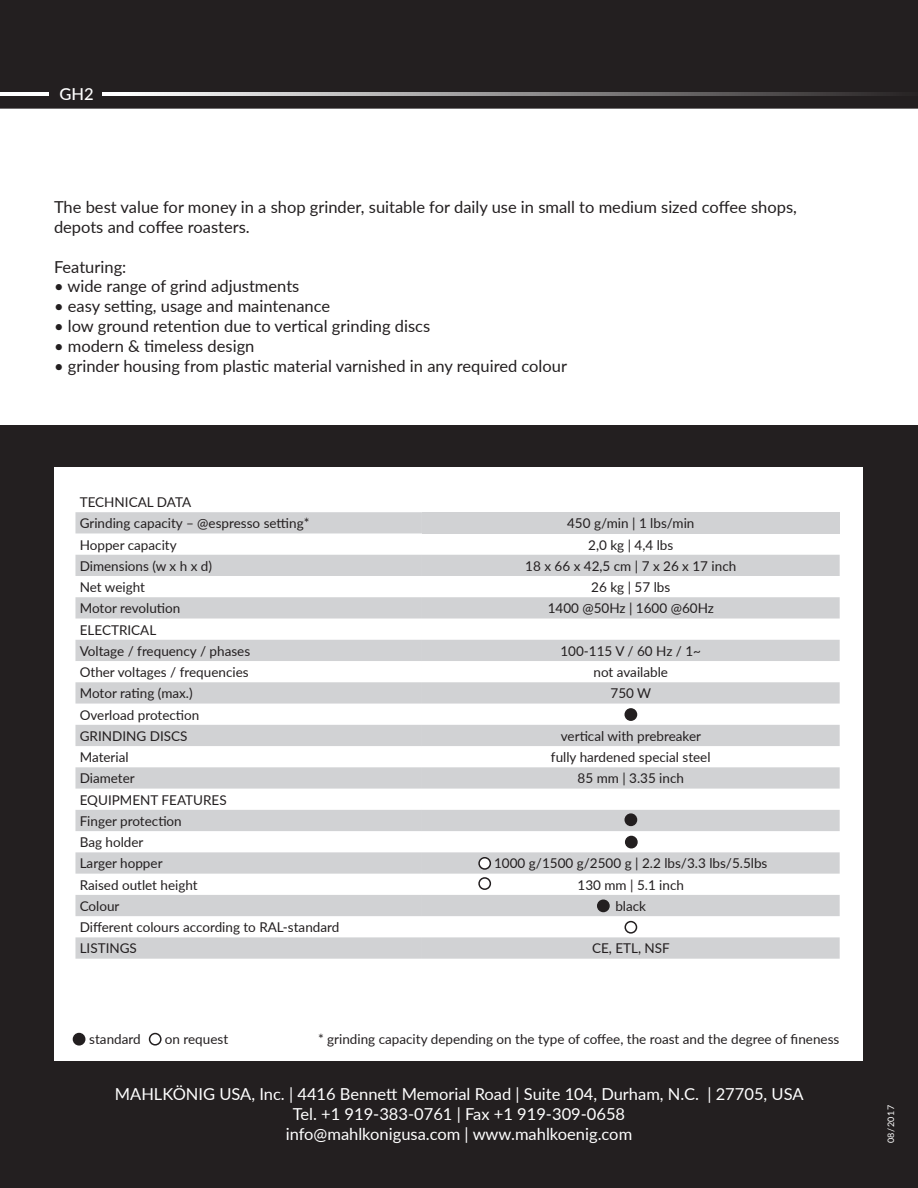
<style>
.page{position:relative;width:918px;height:1188px;background:#fff}
.page>*{position:absolute;margin:0;border:0;box-sizing:border-box;transform-origin:0 0}
.t1{font:16.5px/19.8px "Lato";color:#231f20}
.t2{font:16.5px "Lato";color:#fff}
.t3{font:500 16.5px "Lato";color:#fff}
.t4{font:13.5px "Lato";color:#231f20}
.t5{font:9px "Lato";letter-spacing:.05em;color:#fff}
</style>
<div class="page">
<div style="left:0;top:0;width:918px;height:109px;background:#231f20"></div>
<hr style="left:0;top:93px;width:49px;height:3px;background:#fff">
<div style="left:1px;top:426px;width:917px;height:762px;background:#231f20"></div>
<div style="left:55px;top:467px;width:808px;height:593px;background:#fff"></div>
<svg style="left:75px;top:512px;width:347px;height:43px"></svg>
<svg style="left:75px;top:555px;width:347px;height:404px;fill:#d1d2d4"></svg>
<svg style="left:422px;top:533px;width:418px;height:22px"></svg>
<div style="left:422px;top:512px;width:418px;height:21px;background:#d1d2d4"></div>
<svg style="left:422px;top:555px;width:418px;height:404px;fill:#d1d2d4"></svg>
<div style="left:625px;top:709px;width:12px;height:11px;background:#231f20;border-radius:50%"></div>
<div style="left:625px;top:708px;width:12px;height:13px;border:2px solid #231f20;border-radius:50%"></div>
<div style="left:73px;top:1034px;width:12px;height:11px;background:#231f20;border-radius:50%"></div>
<div style="left:73px;top:1033px;width:12px;height:13px;border:2px solid #231f20;border-radius:50%"></div>
<div style="left:149px;top:1033px;width:13px;height:13px;border:2px solid #231f20;border-radius:50%"></div>
<div style="left:625px;top:814px;width:12px;height:11px;background:#231f20;border-radius:50%"></div>
<div style="left:625px;top:813px;width:12px;height:13px;border:2px solid #231f20;border-radius:50%"></div>
<div style="left:479px;top:858px;width:11px;height:11px;background:#fff;border-radius:50%"></div>
<div style="left:478px;top:857px;width:13px;height:13px;border:2px solid #231f20;border-radius:50%"></div>
<div style="left:479px;top:878px;width:11px;height:11px;background:#fff;border-radius:50%"></div>
<div style="left:478px;top:877px;width:13px;height:13px;border:2px solid #231f20;border-radius:50%"></div>
<div style="left:625px;top:922px;width:12px;height:11px;background:#fff;border-radius:50%"></div>
<div style="left:625px;top:921px;width:12px;height:13px;border:2px solid #231f20;border-radius:50%"></div>
<div style="left:598px;top:900px;width:11px;height:12px;background:#231f20;border-radius:50%"></div>
<div style="left:597px;top:900px;width:13px;height:12px;border:2px solid #231f20;border-radius:50%"></div>
<hr style="left:103px;top:93px;width:815px;height:3px;background:#fff">
<div style="left:626px;top:836px;width:11px;height:12px;background:#231f20;border-radius:50%"></div>
<div style="left:625px;top:836px;width:13px;height:12px;border:2px solid #231f20;border-radius:50%"></div>
<p class="t3" style="left:60px;top:82px;width:36px">GH2</p>
<p class="t1" style="left:54px;top:197px;width:744px">The best value for money in a shop grinder, suitable for daily use in small to medium sized coffee shops, depots and coffee roasters.</p>
<p class="t1" style="left:54px;top:256px;width:74px">Featuring:</p>
<p class="t1" style="left:54px;top:276px;width:247px">• wide range of grind adjustments</p>
<p class="t1" style="left:54px;top:296px;width:278px">• easy setting, usage and maintenance</p>
<p class="t1" style="left:54px;top:315px;width:378px">• low ground retention due to vertical grinding discs</p>
<p class="t1" style="left:54px;top:335px;width:202px">• modern &amp; timeless design</p>
<p class="t1" style="left:54px;top:355px;width:515px">• grinder housing from plastic material varnished in any required colour</p>
<p class="t4" style="left:80px;top:492px;width:113px">TECHNICAL DATA</p>
<p class="t4" style="left:80px;top:514px;width:231px">Grinding capacity – @espresso setting*</p>
<p class="t4" style="left:80px;top:535px;width:98px">Hopper capacity</p>
<p class="t4" style="left:80px;top:556px;width:134px">Dimensions (w x h x d)</p>
<p class="t4" style="left:80px;top:577px;width:67px">Net weight</p>
<p class="t4" style="left:80px;top:599px;width:102px">Motor revolution</p>
<p class="t4" style="left:80px;top:620px;width:78px">ELECTRICAL</p>
<p class="t4" style="left:80px;top:641px;width:172px">Voltage / frequency / phases</p>
<p class="t4" style="left:80px;top:663px;width:170px">Other voltages / frequencies</p>
<p class="t4" style="left:80px;top:684px;width:114px">Motor rating (max.)</p>
<p class="t4" style="left:80px;top:705px;width:121px">Overload protection</p>
<p class="t4" style="left:80px;top:726px;width:109px">GRINDING DISCS</p>
<p class="t4" style="left:80px;top:748px;width:50px">Material</p>
<p class="t4" style="left:80px;top:769px;width:57px">Diameter</p>
<p class="t4" style="left:80px;top:790px;width:148px">EQUIPMENT FEATURES</p>
<p class="t4" style="left:80px;top:811px;width:104px">Finger protection</p>
<p class="t4" style="left:80px;top:833px;width:65px">Bag holder</p>
<p class="t4" style="left:80px;top:854px;width:84px">Larger hopper</p>
<p class="t4" style="left:80px;top:875px;width:120px">Raised outlet height</p>
<p class="t4" style="left:80px;top:896px;width:41px">Colour</p>
<p class="t4" style="left:80px;top:918px;width:261px">Different colours according to RAL-standard</p>
<p class="t4" style="left:80px;top:939px;width:59px">LISTINGS</p>
<p class="t4" style="left:567px;top:514px;width:129px">450 g/min | 1 lbs/min</p>
<p class="t4" style="left:588px;top:535px;width:87px">2,0 kg | 4,4 lbs</p>
<p class="t4" style="left:525px;top:556px;width:213px">18 x 66 x 42,5 cm | 7 x 26 x 17 inch</p>
<p class="t4" style="left:591px;top:577px;width:80px">26 kg | 57 lbs</p>
<p class="t4" style="left:548px;top:599px;width:168px">1400 @50Hz | 1600 @60Hz</p>
<p class="t4" style="left:560px;top:641px;width:142px">100-115 V / 60 Hz / 1~</p>
<p class="t4" style="left:594px;top:663px;width:76px">not available</p>
<p class="t4" style="left:611px;top:684px;width:42px">750 W</p>
<p class="t4" style="left:561px;top:726px;width:142px">vertical with prebreaker</p>
<p class="t4" style="left:551px;top:748px;width:161px">fully hardened special steel</p>
<p class="t4" style="left:578px;top:769px;width:108px">85 mm | 3.35 inch</p>
<p class="t4" style="left:494px;top:854px;width:275px">1000 g/1500 g/2500 g | 2.2 lbs/3.3 lbs/5.5lbs</p>
<p class="t4" style="left:578px;top:875px;width:108px">130 mm | 5.1 inch</p>
<p class="t4" style="left:615px;top:896px;width:32px">black</p>
<p class="t4" style="left:592px;top:939px;width:79px">CE, ETL, NSF</p>
<p class="t4" style="left:89px;top:1029px;width:53px">standard</p>
<p class="t4" style="left:165px;top:1029px;width:65px">on request</p>
<p class="t4" style="left:318px;top:1029px;width:523px">* grinding capacity depending on the type of coffee, the roast and the degree of fineness</p>
<p class="t2" style="left:115px;top:1082px;width:690px">MAHLKÖNIG USA, Inc. | 4416 Bennett Memorial Road | Suite 104, Durham, N.C. | 27705, USA</p>
<p class="t2" style="left:293px;top:1102px;width:334px">Tel. +1 919-383-0761 | Fax +1 919-309-0658</p>
<p class="t2" style="left:286px;top:1122px;width:348px">info@mahlkonigusa.com | www.mahlkoenig.com</p>
<p class="t5" style="left:885px;top:1143px;width:40px;rotate:-90deg">08/2017</p>
</div>
